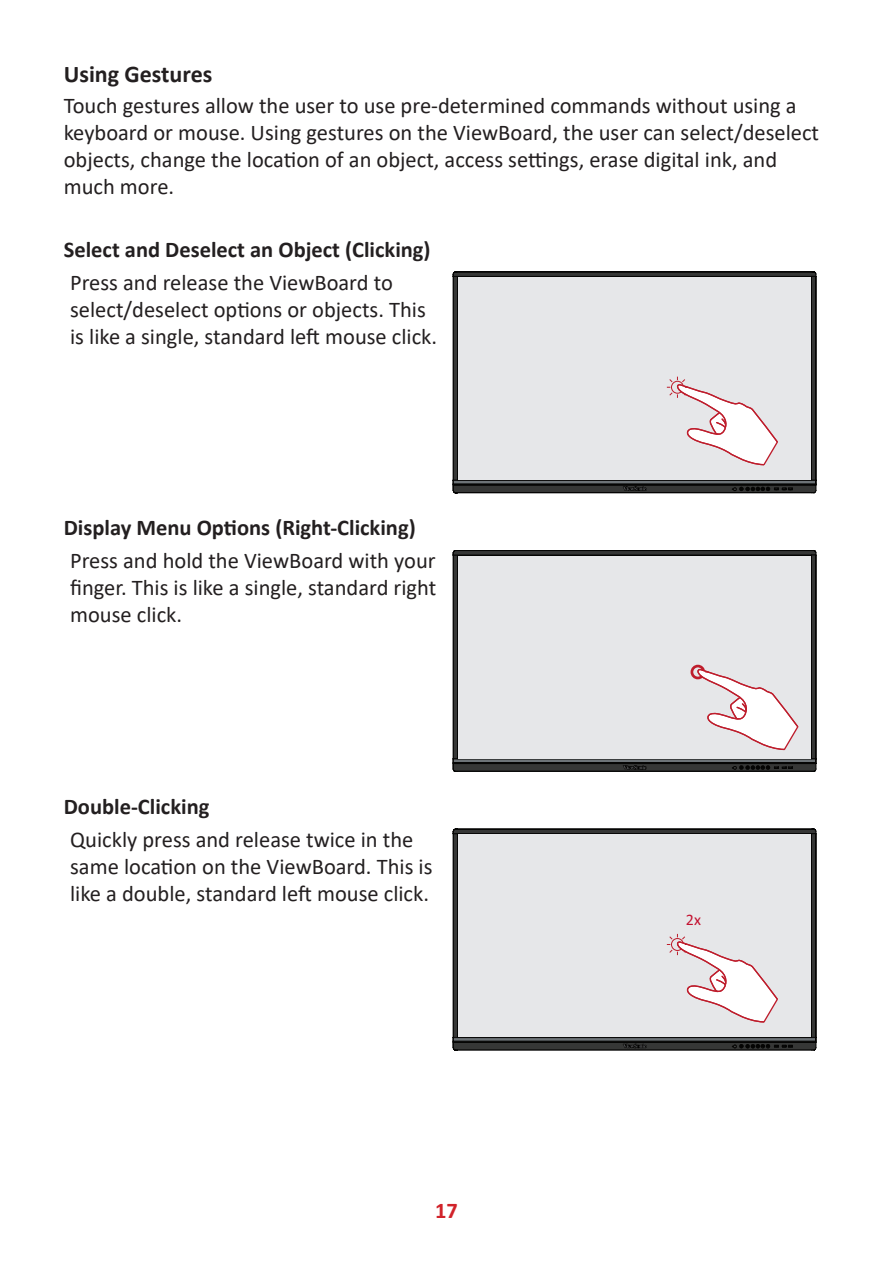
<style>
.page{position:relative;width:893px;height:1263px;background:#fff}
.page>*{position:absolute;margin:0;border:0;box-sizing:border-box;transform-origin:0 0}
.t1{font:700 24px "Calibri";color:#231f20}
.t2{font:22.5px/27px "Calibri";color:#231f20}
.t3{font:700 22.5px "Calibri";color:#231f20}
.t4{font:700 22.5px "Calibri";color:#d1232a}
.t5{font:16.2px "Calibri";color:#c3102f}
</style>
<div class="page">
<hr style="left:816px;top:276px;width:1px;height:204px;background:#050504">
<svg style="left:453px;top:271px;width:363px;height:209px;background:#202120"></svg>
<svg style="left:453px;top:480px;width:364px;height:14px;background:#373838"></svg>
<div style="left:458px;top:277px;width:353px;height:203px;background:#e6e7e9"></div>
<svg style="left:666px;top:376px;width:112px;height:90px"></svg>
<svg style="left:452px;top:550px;width:365px;height:214px;background:#282827"></svg>
<svg style="left:453px;top:758px;width:364px;height:14px;background:#303131"></svg>
<div style="left:458px;top:556px;width:353px;height:203px;background:#e6e7e9"></div>
<div style="left:690px;top:665px;width:15px;height:14px;border:3px solid #be1d2c;border-radius:50%"></div>
<svg style="left:696px;top:667px;width:103px;height:84px"></svg>
<hr style="left:816px;top:834px;width:1px;height:203px;background:#050504">
<svg style="left:453px;top:829px;width:363px;height:208px;background:#222322"></svg>
<svg style="left:453px;top:1037px;width:364px;height:14px;background:#323434"></svg>
<div style="left:458px;top:834px;width:353px;height:203px;background:#e6e7e9"></div>
<svg style="left:666px;top:933px;width:112px;height:90px"></svg>
<p class="t1" style="left:64px;top:57px;width:150px">Using Gestures</p>
<p class="t2" style="left:64px;top:91px;width:757px">Touch gestures allow the user to use pre-determined commands without using a keyboard or mouse. Using gestures on the ViewBoard, the user can select/deselect objects, change the location of an object, access settings, erase digital ink, and much more.</p>
<p class="t3" style="left:64px;top:233px;width:368px">Select and Deselect an Object (Clicking)</p>
<p class="t2" style="left:70px;top:268px;width:369px">Press and release the ViewBoard to select/deselect options or objects. This is like a single, standard left mouse click.</p>
<p class="t3" style="left:64px;top:512px;width:353px">Display Menu Options (Right-Clicking)</p>
<p class="t2" style="left:70px;top:547px;width:368px;text-align:justify">Press and hold the ViewBoard with your finger. This is like a single, standard right mouse click.</p>
<p class="t3" style="left:64px;top:790px;width:147px">Double-Clicking</p>
<p class="t2" style="left:70px;top:825px;width:364px">Quickly press and release twice in the same location on the ViewBoard. This is like a double, standard left mouse click.</p>
<p class="t4" style="left:435px;top:1194px;width:24px">17</p>
<p class="t5" style="left:686px;top:909px;width:17px">2x</p>
</div>
